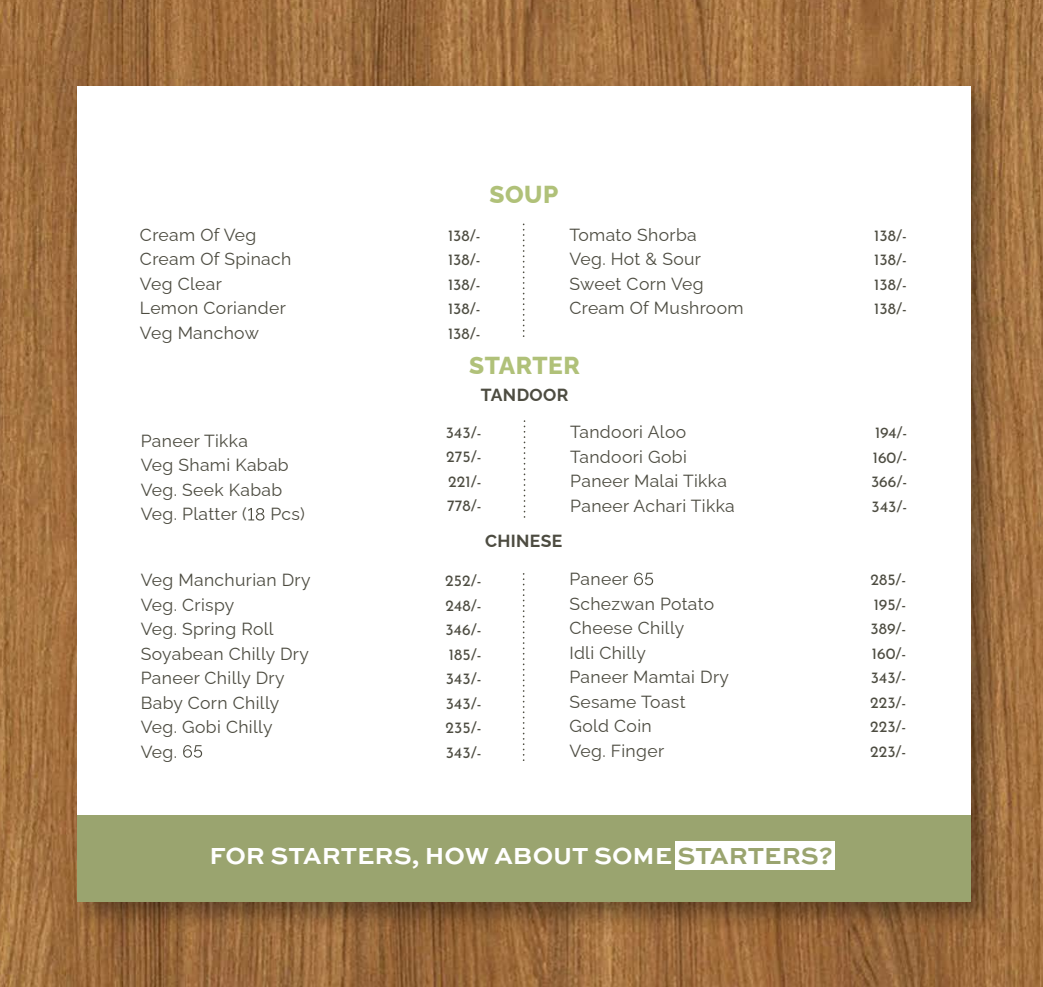
<style>
.page{position:relative;width:1043px;height:987px;background:#fff}
.page>*{position:absolute;margin:0;border:0;box-sizing:border-box;transform-origin:0 0}
.t1{font:700 24.5px "Sweet Sans Pro";color:#fff}
.t2{font:800 24.5px "Raleway";letter-spacing:.02em;color:#b0c179}
.t3{font:17.5px/24.5px "Raleway";letter-spacing:.02em;color:#4d4c41}
.t4{font:700 17.5px "Raleway";letter-spacing:.02em;color:#4d4c41}
.t5{font:15.75px/24.5px "Josefin Sans";color:#4d4c41;text-align:justify}
.s1{color:#9aa46f}
</style>
<div class="page">
<img style="left:0;top:0;width:1042px;height:987px">
<img style="left:63px;top:72px;width:946px;height:867px">
<div style="left:77px;top:86px;width:893px;height:815px;background:#9aa46f"></div>
<div style="left:77px;top:86px;width:893px;height:728px;background:#fff"></div>
<svg style="left:183px;top:745px;width:19px;height:12px"></svg>
<svg style="left:248px;top:508px;width:16px;height:12px"></svg>
<svg style="left:634px;top:572px;width:19px;height:13px"></svg>
<svg style="left:523px;top:421px;width:2px;height:97px"></svg>
<svg style="left:522px;top:574px;width:2px;height:187px"></svg>
<div style="left:675px;top:841px;width:159px;height:28px;background:#fff"></div>
<svg style="left:522px;top:224px;width:2px;height:113px"></svg>
<p class="t3" style="left:140px;top:220px;width:153px">Cream Of Veg<br>Cream Of Spinach<br>Veg Clear<br>Lemon Coriander<br>Veg Manchow</p>
<p class="t5" style="left:448px;top:222px;width:34px">138/- 138/- 138/- 138/- 138/-</p>
<h1 class="t2" style="left:489px;top:175px;width:70px">SOUP</h1>
<p class="t3" style="left:569px;top:220px;width:175px">Tomato Shorba<br>Veg. Hot &amp; Sour<br>Sweet Corn Veg<br>Cream Of Mushroom</p>
<p class="t5" style="left:874px;top:222px;width:34px">138/- 138/- 138/- 138/-</p>
<p class="t3" style="left:141px;top:426px;width:149px">Paneer Tikka<br>Veg Shami Kabab<br>Veg. Seek Kabab<br>Veg. Platter (</p>
<p class="t3" style="left:270px;top:500px;width:36px">Pcs)</p>
<h1 class="t2" style="left:469px;top:346px;width:112px">STARTER</h1>
<p class="t4" style="left:480px;top:381px;width:89px">TANDOOR</p>
<p class="t5" style="left:445px;top:419px;width:37px">343/- 275/- 221/- 778/-</p>
<p class="t3" style="left:570px;top:418px;width:166px">Tandoori Aloo<br>Tandoori Gobi<br>Paneer Malai Tikka<br>Paneer Achari Tikka</p>
<p class="t5" style="left:870px;top:419px;width:38px">194/- 160/- 366/- 343/-</p>
<p class="t4" style="left:485px;top:527px;width:79px">CHINESE</p>
<p class="t3" style="left:141px;top:565px;width:171px">Veg Manchurian Dry<br>Veg. Crispy<br>Veg. Spring Roll<br>Soyabean Chilly Dry<br>Paneer Chilly Dry<br>Baby Corn Chilly<br>Veg. Gobi Chilly<br>Veg.</p>
<p class="t5" style="left:445px;top:567px;width:38px">252/- 248/- 346/- 185/- 343/- 343/- 235/- 343/-</p>
<p class="t3" style="left:569px;top:565px;width:161px">Paneer<br>Schezwan Potato<br>Cheese Chilly<br>Idli Chilly<br>Paneer Mamtai Dry<br>Sesame Toast<br>Gold Coin<br>Veg. Finger</p>
<p class="t5" style="left:869px;top:566px;width:38px">285/- 195/- 389/- 160/- 343/- 223/- 223/- 223/-</p>
<h1 class="t1" style="left:209px;top:837px;width:624px">FOR STARTERS, HOW ABOUT SOME <span class="s1">STARTERS?</span></h1>
</div>
